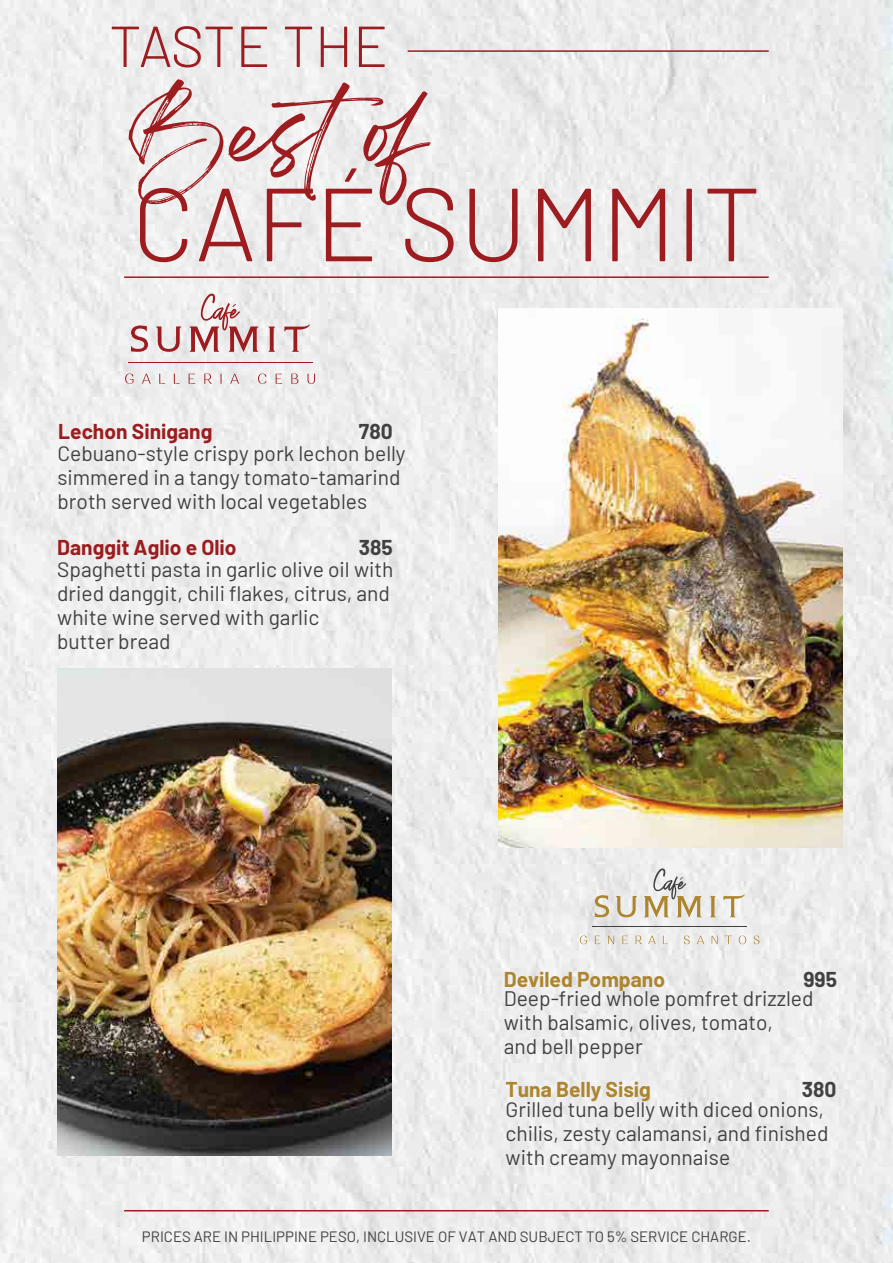
<style>
.page{position:relative;width:893px;height:1263px;background:#fff}
.page>*{position:absolute;margin:0;border:0;box-sizing:border-box;transform-origin:0 0}
.t1{font:300 103.65px "Barlow";color:#9c1c1f}
.t2{font:79.65px "Breathing Personal Use";color:#9c1c1f}
.t3{font:300 57.75px "Barlow";letter-spacing:-.01em;color:#9c1c1f}
.t4{font:21px/24px "Barlow";color:#414042}
.t5{font:700 21px "Barlow";color:#9c1c1f}
.t6{font:700 21px "Barlow";color:#ac852e}
.t7{font:700 21px "Barlow";color:#414042}
.t8{font:15px "Barlow";color:#414042}
</style>
<div class="page">
<img style="left:0;top:0;width:893px;height:1263px">
<hr style="left:124px;top:276px;width:645px;height:2px;background:#9c1c1f">
<hr style="left:408px;top:50px;width:361px;height:2px;background:#9c1c1f">
<img style="left:57px;top:668px;width:335px;height:488px">
<hr style="left:124px;top:1210px;width:645px;height:1px;background:#9c1c1f">
<svg style="left:125px;top:373px;width:8px;height:11px"></svg>
<svg style="left:142px;top:374px;width:9px;height:10px"></svg>
<svg style="left:159px;top:374px;width:6px;height:10px"></svg>
<svg style="left:174px;top:374px;width:6px;height:10px"></svg>
<svg style="left:189px;top:374px;width:6px;height:10px"></svg>
<svg style="left:204px;top:373px;width:8px;height:11px"></svg>
<svg style="left:230px;top:374px;width:9px;height:10px"></svg>
<svg style="left:258px;top:374px;width:8px;height:10px"></svg>
<svg style="left:276px;top:374px;width:6px;height:10px"></svg>
<svg style="left:291px;top:373px;width:7px;height:11px"></svg>
<svg style="left:308px;top:374px;width:7px;height:10px"></svg>
<svg style="left:131px;top:325px;width:17px;height:27px"></svg>
<svg style="left:156px;top:326px;width:25px;height:27px"></svg>
<svg style="left:268px;top:327px;width:7px;height:25px"></svg>
<svg style="left:284px;top:324px;width:26px;height:28px"></svg>
<svg style="left:190px;top:294px;width:68px;height:58px"></svg>
<hr style="left:128px;top:362px;width:185px;height:1px;background:#9c1c1f">
<svg style="left:580px;top:935px;width:7px;height:9px"></svg>
<svg style="left:595px;top:936px;width:5px;height:8px"></svg>
<svg style="left:608px;top:936px;width:6px;height:8px"></svg>
<svg style="left:622px;top:936px;width:6px;height:8px"></svg>
<svg style="left:636px;top:935px;width:6px;height:9px"></svg>
<svg style="left:648px;top:936px;width:8px;height:8px"></svg>
<svg style="left:663px;top:936px;width:5px;height:8px"></svg>
<svg style="left:684px;top:935px;width:6px;height:9px"></svg>
<svg style="left:697px;top:936px;width:7px;height:8px"></svg>
<svg style="left:712px;top:936px;width:6px;height:8px"></svg>
<svg style="left:724px;top:936px;width:8px;height:8px"></svg>
<svg style="left:739px;top:935px;width:7px;height:9px"></svg>
<svg style="left:754px;top:935px;width:5px;height:9px"></svg>
<svg style="left:594px;top:895px;width:15px;height:23px"></svg>
<svg style="left:616px;top:896px;width:21px;height:22px"></svg>
<svg style="left:710px;top:896px;width:6px;height:21px"></svg>
<svg style="left:723px;top:894px;width:22px;height:23px"></svg>
<svg style="left:644px;top:868px;width:57px;height:49px"></svg>
<hr style="left:593px;top:926px;width:154px;height:1px;background:#414142">
<img style="left:499px;top:308px;width:343px;height:539px">
<svg style="left:363px;top:91px;width:68px;height:114px"></svg>
<h3 class="t3" style="left:109px;top:5px;width:281px">TASTE THE</h3>
<h2 class="t2" style="left:129px;top:109px;width:292px">Best</h2>
<h1 class="t1" style="left:132px;top:150px;width:631px">CAFÉ SUMMIT</h1>
<p class="t5" style="left:58px;top:416px;width:156px">Lechon Sinigang</p>
<p class="t7" style="left:359px;top:416px;width:35px">780</p>
<p class="t4" style="left:57px;top:440px;width:350px">Cebuano-style crispy pork lechon belly simmered in a tangy tomato-tamarind broth served with local vegetables</p>
<p class="t5" style="left:57px;top:532px;width:181px">Danggit Aglio e Olio</p>
<p class="t7" style="left:359px;top:532px;width:36px">385</p>
<p class="t4" style="left:57px;top:556px;width:338px">Spaghetti pasta in garlic olive oil with dried danggit, chili flakes, citrus, and white wine served with garlic<br>butter bread</p>
<p class="t6" style="left:504px;top:964px;width:163px">Deviled Pompano</p>
<p class="t4" style="left:504px;top:985px;width:311px">Deep-fried whole pomfret drizzled with balsamic, olives, tomato,<br>and bell pepper</p>
<p class="t6" style="left:505px;top:1074px;width:147px">Tuna Belly Sisig</p>
<p class="t4" style="left:505px;top:1095px;width:324px">Grilled tuna belly with diced onions, chilis, zesty calamansi, and finished with creamy mayonnaise</p>
<p class="t7" style="left:803px;top:964px;width:35px">995</p>
<p class="t7" style="left:802px;top:1074px;width:36px">380</p>
<p class="t8" style="left:142px;top:1226px;width:610px">PRICES ARE IN PHILIPPINE PESO, INCLUSIVE OF VAT AND SUBJECT TO 5% SERVICE CHARGE.</p>
</div>
